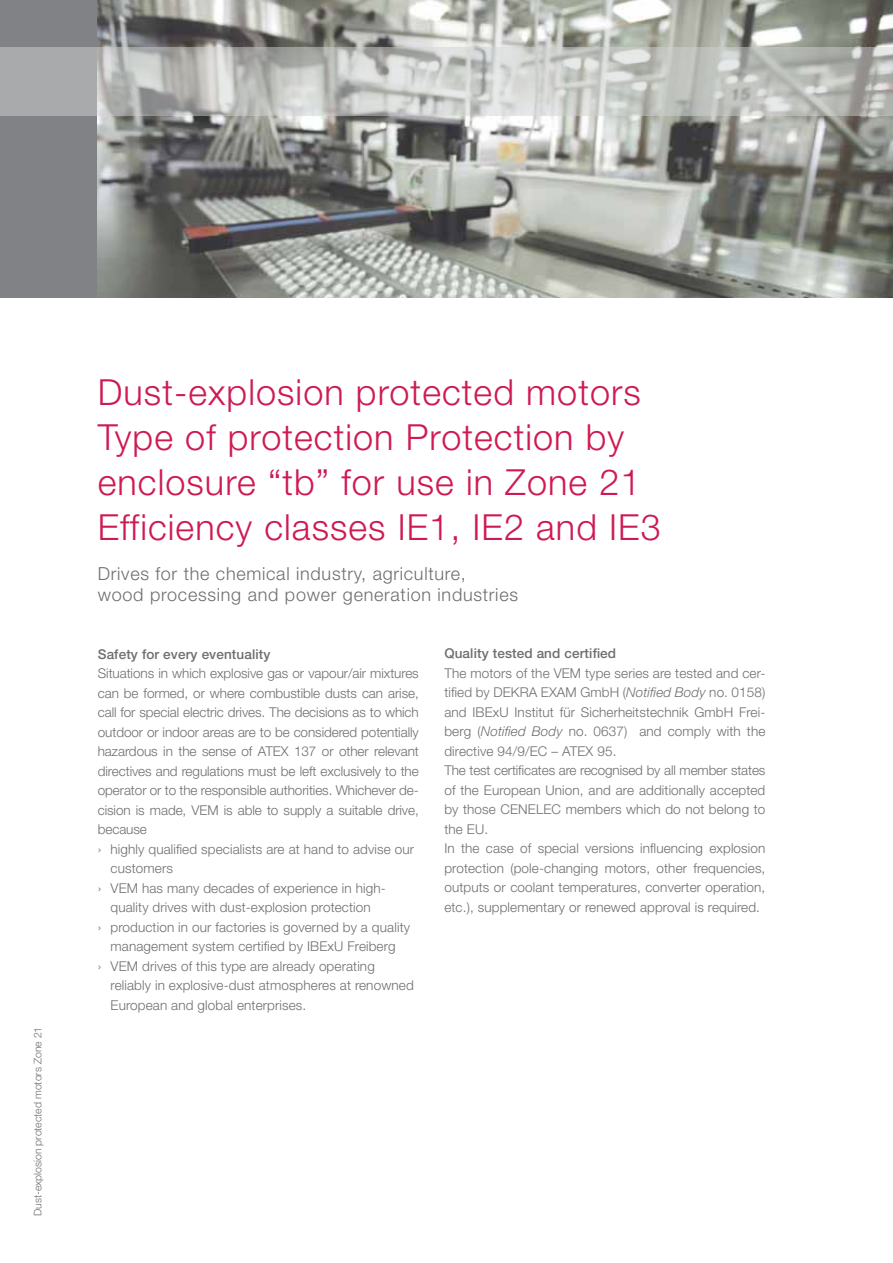
<style>
.page{position:relative;width:893px;height:1263px;background:#fff}
.page>*{position:absolute;margin:0;border:0;box-sizing:border-box;transform-origin:0 0}
.t1{font:300 36px/45px "Helvetica Neue";letter-spacing:.03em;color:#ce1a52}
.t2{font:300 18px/21px "Helvetica Neue";letter-spacing:.04em;color:#6d6e71}
.t3{font:300 13.5px/19.5px "Helvetica Neue";letter-spacing:.01em;color:#6d6e71}
.t4{font:500 13.5px "Helvetica Neue";letter-spacing:.01em;color:#6d6e71}
.t5{font:300 10.5px "Helvetica Neue";color:#6d6e71}
.s1{font-style:italic}
</style>
<div class="page">
<div style="left:0;top:0;width:893px;height:298px;background:#808285"></div>
<img style="left:98px;top:0;width:795px;height:298px">
<svg style="left:0;top:48px;width:893px;height:68px;background:#bec0bd"></svg>
<p class="t5" style="left:31px;top:1216px;width:191px;rotate:-90deg">Dust-explosion protected motors Zone 21</p>
<h1 class="t1" style="left:98px;top:368px;width:564px">Dust-explosion protected motors Type of protection Protection by enclosure “tb” for use in Zone 21<br>Efficiency classes IE1, IE2 and IE3</h1>
<h2 class="t2" style="left:98px;top:563px;width:422px">Drives for the chemical industry, agriculture,<br>wood processing and power generation industries</h2>
<p class="t4" style="left:98px;top:646px;width:174px">Safety for every eventuality</p>
<p class="t3" style="left:98px;top:663px;width:322px">Situations in which explosive gas or vapour/air mixtures</p>
<p class="t3" style="left:98px;top:683px;width:323px">can be formed, or where combustible dusts can arise,</p>
<p class="t3" style="left:98px;top:702px;width:322px">call for special electric drives. The decisions as to which</p>
<p class="t3" style="left:98px;top:722px;width:322px">outdoor or indoor areas are to be considered potentially</p>
<p class="t3" style="left:98px;top:741px;width:323px">hazardous in the sense of ATEX 137 or other relevant</p>
<p class="t3" style="left:98px;top:761px;width:323px">directives and regulations must be left exclusively to the</p>
<p class="t3" style="left:98px;top:780px;width:323px">operator or to the responsible authorities. Whichever de-</p>
<p class="t3" style="left:98px;top:800px;width:323px">cision is made, VEM is able to supply a suitable drive,</p>
<p class="t3" style="left:98px;top:819px;width:51px">because</p>
<p class="t3" style="left:98px;top:839px;width:318px">› highly qualified specialists are at hand to advise our</p>
<p class="t3" style="left:111px;top:858px;width:64px">customers</p>
<p class="t3" style="left:98px;top:878px;width:289px">› VEM has many decades of experience in high-</p>
<p class="t3" style="left:111px;top:897px;width:262px">quality drives with dust-explosion protection</p>
<p class="t3" style="left:98px;top:917px;width:314px">› production in our factories is governed by a quality</p>
<p class="t3" style="left:111px;top:936px;width:287px">management system certified by IBExU Freiberg</p>
<p class="t3" style="left:98px;top:956px;width:279px">› VEM drives of this type are already operating</p>
<p class="t3" style="left:111px;top:975px;width:305px">reliably in explosive-dust atmospheres at renowned</p>
<p class="t3" style="left:111px;top:995px;width:197px">European and global enterprises.</p>
<p class="t4" style="left:444px;top:646px;width:173px">Quality tested and certified</p>
<p class="t3" style="left:444px;top:663px;width:323px">The motors of the VEM type series are tested and cer&shy;tified by DEKRA EXAM GmbH (<span class="s1">Notified Body</span> no. 0158) and IBExU Institut für Sicherheitstechnik GmbH Frei&shy;berg (<span class="s1">Notified Body</span> no. 0637) and comply with the directive 94/9/EC – ATEX 95.<br>The test certificates are recognised by all member states of the European Union, and are additionally accepted by those CENELEC members which do not belong to the EU.<br>In the case of special versions influencing explosion protection (pole-changing motors, other frequencies, outputs or coolant temperatures, converter operation, etc.), supplementary or renewed approval is required.</p>
</div>
